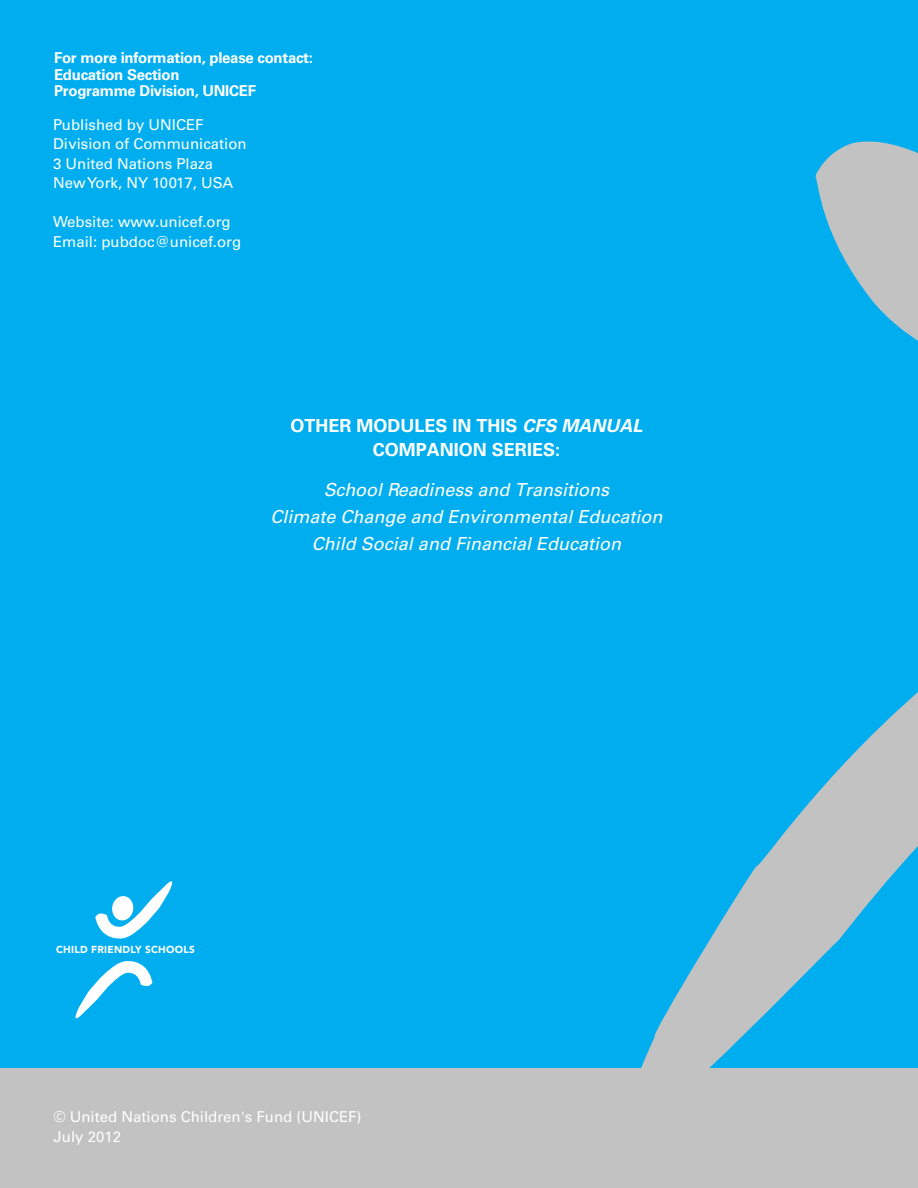
<style>
.page{position:relative;width:918px;height:1188px;background:#fff}
.page>*{position:absolute;margin:0;border:0;box-sizing:border-box;transform-origin:0 0}
.t1{font:italic 18px/27px "Univers LT Std";color:#fff;text-align:center}
.t2{font:700 18px/24px "Univers LT Std";color:#fff;text-align:center}
.t3{font:15px/19.5px "Univers LT Std";color:#fff}
.t4{font:700 15px/16.5px "Univers LT Std";letter-spacing:-.02em;color:#fff}
.t5{font:900 10.05px "Avenir";letter-spacing:.025em;color:#fff}
.s1{font-style:italic}
</style>
<div class="page">
<div style="left:0;top:1067px;width:918px;height:121px;background:#c2c2c3"></div>
<div style="left:0;top:0;width:918px;height:1067px;background:#00aeef"></div>
<svg style="left:815px;top:141px;width:103px;height:200px"></svg>
<svg style="left:611px;top:692px;width:307px;height:376px"></svg>
<svg style="left:75px;top:961px;width:77px;height:58px"></svg>
<svg style="left:95px;top:881px;width:78px;height:58px"></svg>
<p class="t4" style="left:54px;top:50px;width:260px">For more information, please contact:<br>Education Section<br>Programme Division, UNICEF</p>
<p class="t3" style="left:53px;top:115px;width:195px">Published by UNICEF<br>Division of Communication<br>3 United Nations Plaza<br>NewYork, NY 10017, USA</p>
<p class="t3" style="left:53px;top:212px;width:190px">Website: www.unicef.org<br>Email: pubdoc@unicef.org</p>
<p class="t2" style="left:290px;top:414px;width:354px">OTHER MODULES IN THIS <span class="s1">CFS MANUAL<br></span>COMPANION SERIES:</p>
<p class="t1" style="left:270px;top:477px;width:394px">School Readiness and Transitions<br>Climate Change and Environmental Education<br>Child Social and Financial Education</p>
<p class="t5" style="left:56px;top:944px;width:140px">CHILD FRIENDLY SCHOOLS</p>
<p class="t3" style="left:54px;top:1107px;width:309px;line-height:20px">© United Nations Children's Fund (UNICEF)<br>July 2012</p>
</div>
